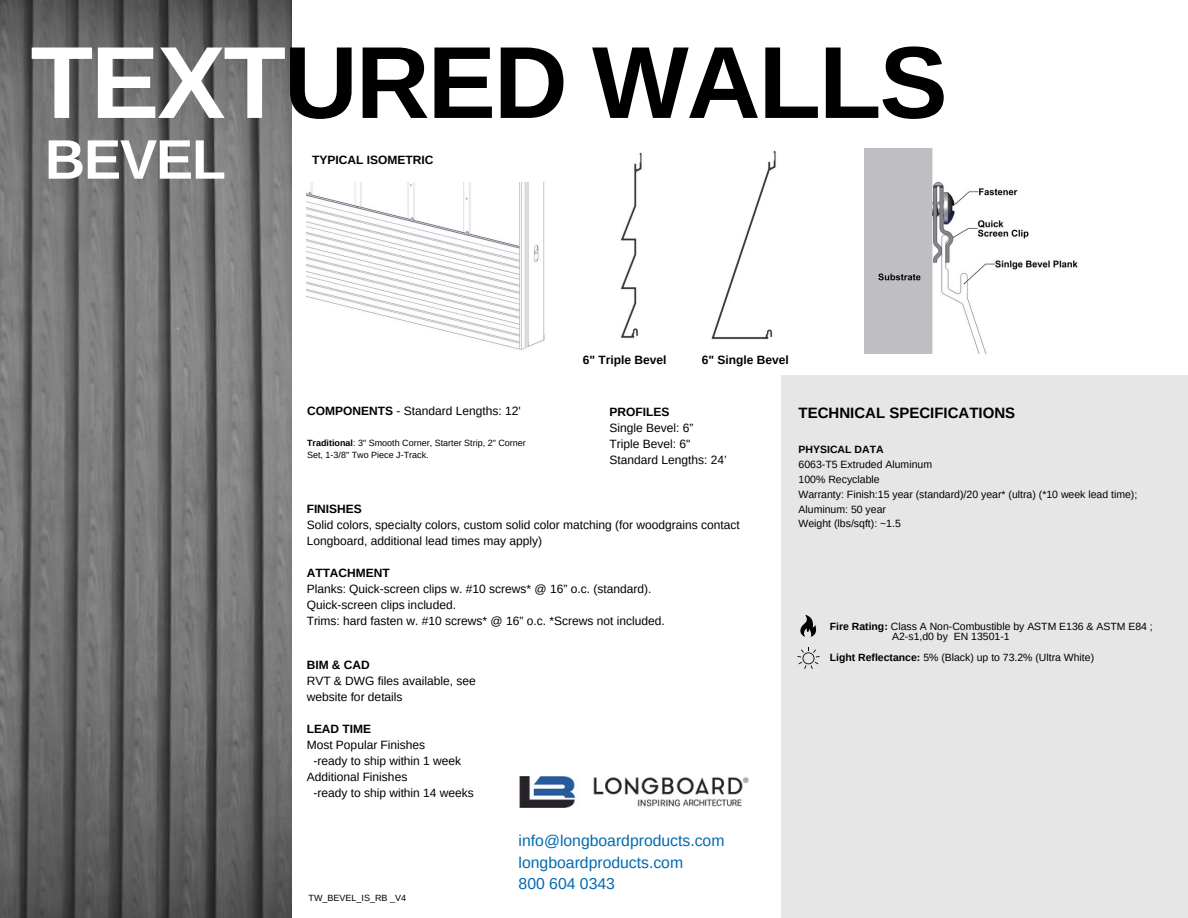
<style>
.page{position:relative;width:1188px;height:918px;background:#fff}
.page>*{position:absolute;margin:0;border:0;box-sizing:border-box;transform-origin:0 0}
.t1{font:700 102.3px "Arimo";letter-spacing:-.02em;color:#000}
.t2{font:700 55.65px "Arimo";letter-spacing:-.02em;color:#fff}
.t3{font:15.75px/21.3px "Arimo";color:#0069b1}
.t4{font:700 15px "Arimo";color:#000}
.t5{font:12px/16px "Arimo";color:#000}
.t6{font:700 12px "Arimo";color:#000}
.t7{font:10.5px/14.9px "Arimo";color:#000}
.t8{font:700 10.5px "Arimo";color:#000}
.t9{font:9px/12px "Arimo";color:#000}
.s1{color:#fff}
.s2{font-weight:700}
</style>
<div class="page">
<div style="left:781px;top:375px;width:407px;height:543px;background:#e6e6e6"></div>
<svg style="left:800px;top:615px;width:16px;height:22px"></svg>
<svg style="left:797px;top:647px;width:23px;height:22px"></svg>
<img style="left:0;top:0;width:291px;height:918px">
<img style="left:711px;top:150px;width:65px;height:190px">
<img style="left:621px;top:152px;width:21px;height:187px">
<img style="left:307px;top:182px;width:238px;height:168px">
<img style="left:865px;top:148px;width:213px;height:205px">
<img style="left:519px;top:776px;width:230px;height:32px">
<p class="t1" style="left:31px;top:25px;width:919px"><span class="s1">TEXT</span>URED WALLS</p>
<p class="t2" style="left:45px;top:128px;width:183px">BEVEL</p>
<h6 class="t6" style="left:312px;top:153px;width:123px">TYPICAL ISOMETRIC</h6>
<h6 class="t6" style="left:583px;top:354px;width:85px">6" Triple Bevel</h6>
<p class="t6" style="left:702px;top:354px;width:88px">6" Single Bevel</p>
<h6 class="t5" style="left:307px;top:403px;width:215px"><span class="s2">COMPONENTS</span> - Standard Lengths: 12'</h6>
<h6 class="t9" style="left:307px;top:437px;width:220px"><span class="s2">Traditional</span>: 3" Smooth Corner, Starter Strip, 2" Corner<br>Set, 1-3/8" Two Piece J-Track.</h6>
<p class="t6" style="left:609px;top:405px;width:61px">PROFILES</p>
<p class="t5" style="left:609px;top:420px;width:119px">Single Bevel: 6”<br>Triple Bevel: 6"<br>Standard Lengths: 24’</p>
<p class="t5" style="left:307px;top:501px;width:435px"><span class="s2">FINISHES<br></span>Solid colors, specialty colors, custom solid color matching (for woodgrains contact<br>Longboard, additional lead times may apply)</p>
<p class="t5" style="left:307px;top:565px;width:360px"><span class="s2">ATTACHMENT<br></span>Planks: Quick-screen clips w. #10 screws* @ 16” o.c. (standard).<br>Quick-screen clips included.<br>Trims: hard fasten w. #10 screws* @ 16” o.c. *Screws not included.</p>
<p class="t5" style="left:307px;top:657px;width:171px"><span class="s2">BIM &amp; CAD<br></span>RVT &amp; DWG files available, see website for details</p>
<p class="t6" style="left:307px;top:722px;width:66px">LEAD TIME</p>
<p class="t5" style="left:307px;top:737px;width:120px">Most Popular Finishes</p>
<p class="t5" style="left:313px;top:753px;width:149px">-ready to ship within 1 week</p>
<p class="t5" style="left:307px;top:769px;width:102px">Additional Finishes</p>
<p class="t5" style="left:313px;top:785px;width:162px">-ready to ship within 14 weeks</p>
<p class="t9" style="left:309px;top:892px;width:99px">TW_BEVEL_IS_RB _V4</p>
<h6 class="t3" style="left:519px;top:830px;width:207px">info@longboardproducts.com longboardproducts.com<br>800 604 0343</h6>
<p class="t4" style="left:799px;top:405px;width:218px">TECHNICAL SPECIFICATIONS</p>
<p class="t8" style="left:799px;top:444px;width:87px">PHYSICAL DATA</p>
<p class="t7" style="left:799px;top:457px;width:135px">6063-T5 Extruded Aluminum</p>
<p class="t7" style="left:799px;top:472px;width:83px">100% Recyclable</p>
<p class="t7" style="left:799px;top:487px;width:340px">Warranty: Finish:15 year (standard)/20 year* (ultra) (*10 week lead time);<br>Aluminum: 50 year</p>
<p class="t7" style="left:799px;top:516px;width:104px">Weight (lbs/sqft): ~1.5</p>
<p class="t7" style="left:830px;top:618px;width:325px"><span class="s2">Fire Rating:</span> Class A Non-Combustible by ASTM E136 &amp; ASTM E84 ;</p>
<h1 class="t7" style="left:892px;top:629px;width:119px">A2-s1,d0 by EN 13501-1</h1>
<p class="t7" style="left:830px;top:650px;width:266px"><span class="s2">Light Reflectance:</span> 5% (Black) up to 73.2% (Ultra White)</p>
</div>
